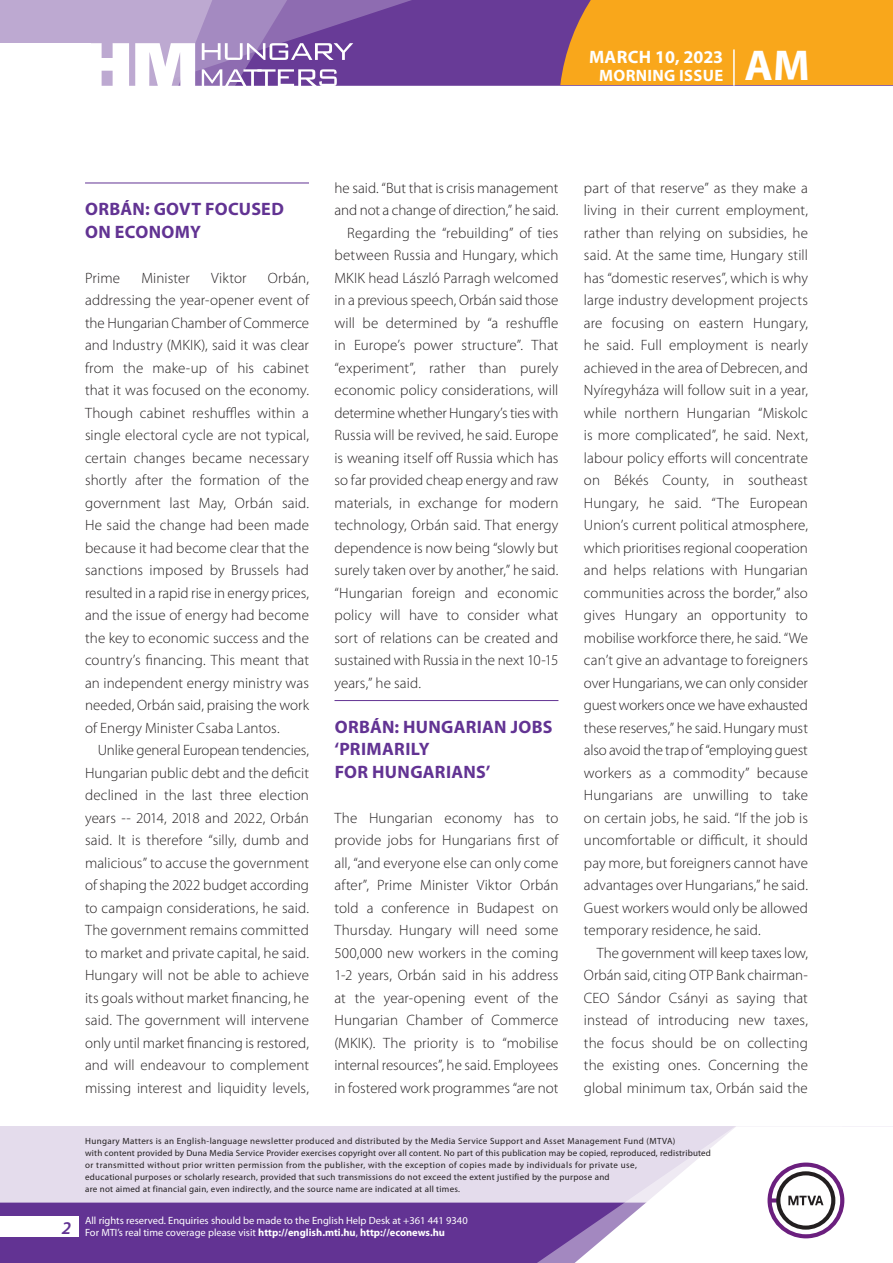
<style>
.page{position:relative;width:893px;height:1263px;background:#fff}
.page>*{position:absolute;margin:0;border:0;box-sizing:border-box;transform-origin:0 0}
.t1{font:700 43.35px "Myriad Pro";color:#fff}
._01_cimsor{font:700 18px/22.5px "Myriad Pro";letter-spacing:.02em;color:#623393}
.t2{font:700 18px "Myriad Pro";letter-spacing:.01em;color:#fff}
.t3{font:italic 600 18px "Myriad Pro";color:#623393}
.t4{font:700 16.5px "Myriad Pro";letter-spacing:.02em;color:#fff}
._03_kenyer_szöveg-1{font:300 15px/22.5px "Myriad Pro";letter-spacing:.005em;color:#231f20;text-align:justify}
._03_kenyer_szöveg-2{font:300 15px/22.5px "Myriad Pro";letter-spacing:.005em;color:#231f20;text-align:justify}
.t5{font:10.5px/12px "Myriad Pro";color:#fff}
.t6{font:9px/12px "Myriad Pro";letter-spacing:.03em;color:#231f20}
.s1{font-weight:700}
</style>
<div class="page">
<div style="left:0;top:1126px;width:893px;height:137px;background:#e4dcec"></div>
<div style="left:0;top:1202px;width:506px;height:61px;background:#623393"></div>
<div style="left:506px;top:1202px;width:43px;height:61px;background:#623393"></div>
<svg style="left:549px;top:1126px;width:344px;height:137px;fill:#fff"></svg>
<svg style="left:767px;top:1162px;width:77px;height:76px;background:#c5b8c8"></svg>
<div style="left:0;top:1216px;width:79px;height:20px;background:#fff"></div>
<div style="left:0;top:0;width:893px;height:85px;background:#683b97"></div>
<div style="left:560px;top:0;width:333px;height:85px;background:#f9a71b"></div>
<hr style="left:733px;top:49px;width:2px;height:37px;background:#fff">
<svg style="left:0;top:0;width:479px;height:86px"></svg>
<hr style="left:85px;top:183px;width:224px;height:1px;background:#623393">
<hr style="left:334px;top:700px;width:224px;height:1px;background:#623393">
<p class="t2" style="left:589px;top:45px;width:136px">MARCH 10, 2023</p>
<p class="t4" style="left:599px;top:65px;width:125px">MORNING ISSUE</p>
<h1 class="t1" style="left:745px;top:37px;width:67px">AM</h1>
<p class="_01_cimsor" style="left:85px;top:197px;width:200px">ORBÁN: GOVT FOCUSED<br>ON ECONOMY</p>
<p class="_03_kenyer_szöveg-1" style="left:85px;top:266px;width:37px">Prime</p>
<p class="_03_kenyer_szöveg-1" style="left:141px;top:266px;width:50px">Minister</p>
<p class="_03_kenyer_szöveg-1" style="left:211px;top:266px;width:37px">Viktor</p>
<p class="_03_kenyer_szöveg-1" style="left:85px;top:266px;width:225px;text-indent:183px">Orbán, addressing the year-opener event of the Hungarian Chamber of Commerce and Industry (MKIK), said it was clear from the make-up of his cabinet that it was focused on the economy.<br>Though cabinet reshuffles within a single electoral cycle are not typical, certain changes became necessary shortly after the formation of the government last May, Orbán said.<br>He said the change had been made because it had become clear that the sanctions imposed by Brussels had resulted in a rapid rise in energy prices, and the issue of energy had become the key to economic success and the country’s financing. This meant that an independent energy ministry was needed, Orbán said, praising the work of Energy Minister Csaba Lantos.</p>
<p class="_03_kenyer_szöveg-2" style="left:85px;top:739px;width:225px;text-indent:13px">Unlike general European tendencies, Hungarian public debt and the deficit declined in the last three election years -- 2014, 2018 and 2022, Orbán said. It is therefore “silly, dumb and malicious” to accuse the government of shaping the 2022 budget according to campaign considerations, he said.<br>The government remains committed to market and private capital, he said.<br>Hungary will not be able to achieve its goals without market financing, he said. The government will intervene only until market financing is restored, and will endeavour to complement missing interest and liquidity levels,</p>
<p class="_03_kenyer_szöveg-2" style="left:334px;top:176px;width:225px">he said. “But that is crisis management and not a change of direction,” he said.</p>
<p class="_03_kenyer_szöveg-2" style="left:334px;top:221px;width:225px;text-indent:13px">Regarding the “rebuilding” of ties between Russia and Hungary, which MKIK head László Parragh welcomed in a previous speech, Orbán said those will be determined by “a reshuffle in Europe’s power structure”. That “experiment”, rather than purely economic policy considerations, will determine whether Hungary’s ties with Russia will be revived, he said. Europe is weaning itself off Russia which has so far provided cheap energy and raw materials, in exchange for modern technology, Orbán said. That energy dependence is now being “slowly but surely taken over by another,” he said. “Hungarian foreign and economic policy will have to consider what sort of relations can be created and sustained with Russia in the next 10-15 years,” he said.</p>
<p class="_01_cimsor" style="left:334px;top:715px;width:220px">ORBÁN: HUNGARIAN JOBS ‘PRIMARILY<br>FOR HUNGARIANS’</p>
<p class="_03_kenyer_szöveg-1" style="left:334px;top:806px;width:225px">The Hungarian economy has to provide jobs for Hungarians first of all, “and everyone else can only come after”, Prime Minister Viktor Orbán told a conference in Budapest on Thursday. Hungary will need some 500,000 new workers in the coming 1-2 years, Orbán said in his address at the year-opening event of the Hungarian Chamber of Commerce (MKIK). The priority is to “mobilise internal resources”, he said. Employees in fostered work programmes “are not</p>
<p class="_03_kenyer_szöveg-1" style="left:584px;top:176px;width:225px">part of that reserve” as they make a living in their current employment, rather than relying on subsidies, he said. At the same time, Hungary still has “domestic reserves”, which is why large industry development projects are focusing on eastern Hungary, he said. Full employment is nearly achieved in the area of Debrecen, and Nyíregyháza will follow suit in a year, while northern Hungarian “Miskolc is more complicated”, he said. Next, labour policy efforts will concentrate on Békés County, in southeast Hungary, he said. “The European Union’s current political atmosphere, which prioritises regional cooperation and helps relations with Hungarian communities across the border,” also gives Hungary an opportunity to mobilise workforce there, he said. “We can’t give an advantage to foreigners over Hungarians, we can only consider guest workers once we have exhausted these reserves,” he said. Hungary must also avoid the trap of “employing guest workers as a commodity” because Hungarians are unwilling to take on certain jobs, he said. “If the job is uncomfortable or difficult, it should pay more, but foreigners cannot have advantages over Hungarians,” he said.<br>Guest workers would only be allowed temporary residence, he said.</p>
<p class="_03_kenyer_szöveg-2" style="left:584px;top:941px;width:225px;text-indent:13px">The government will keep taxes low, Orbán said, citing OTP Bank chairman-CEO Sándor Csányi as saying that instead of introducing new taxes, the focus should be on collecting the existing ones. Concerning the global minimum tax, Orbán said the</p>
<p class="t3" style="left:62px;top:1217px;width:11px">2</p>
<p class="t6" style="left:85px;top:1134px;width:627px">Hungary Matters is an English-language newsletter produced and distributed by the Media Service Support and Asset Management Fund (MTVA)<br>with content provided by Duna Media Service Provider exercises copyright over all content. No part of this publication may be copied, reproduced, redistributed or transmitted without prior written permission from the publisher, with the exception of copies made by individuals for private use,<br>educational purposes or scholarly research, provided that such transmissions do not exceed the extent justified by the purpose and<br>are not aimed at financial gain, even indirectly, and the source name are indicated at all times.</p>
<p class="t5" style="left:85px;top:1214px;width:384px">All rights reserved. Enquiries should be made to the English Help Desk at +361 441 9340<br>For MTI’s real time coverage please visit <span class="s1">http://english.mti.hu</span>, <span class="s1">http://econews.hu</span></p>
</div>
